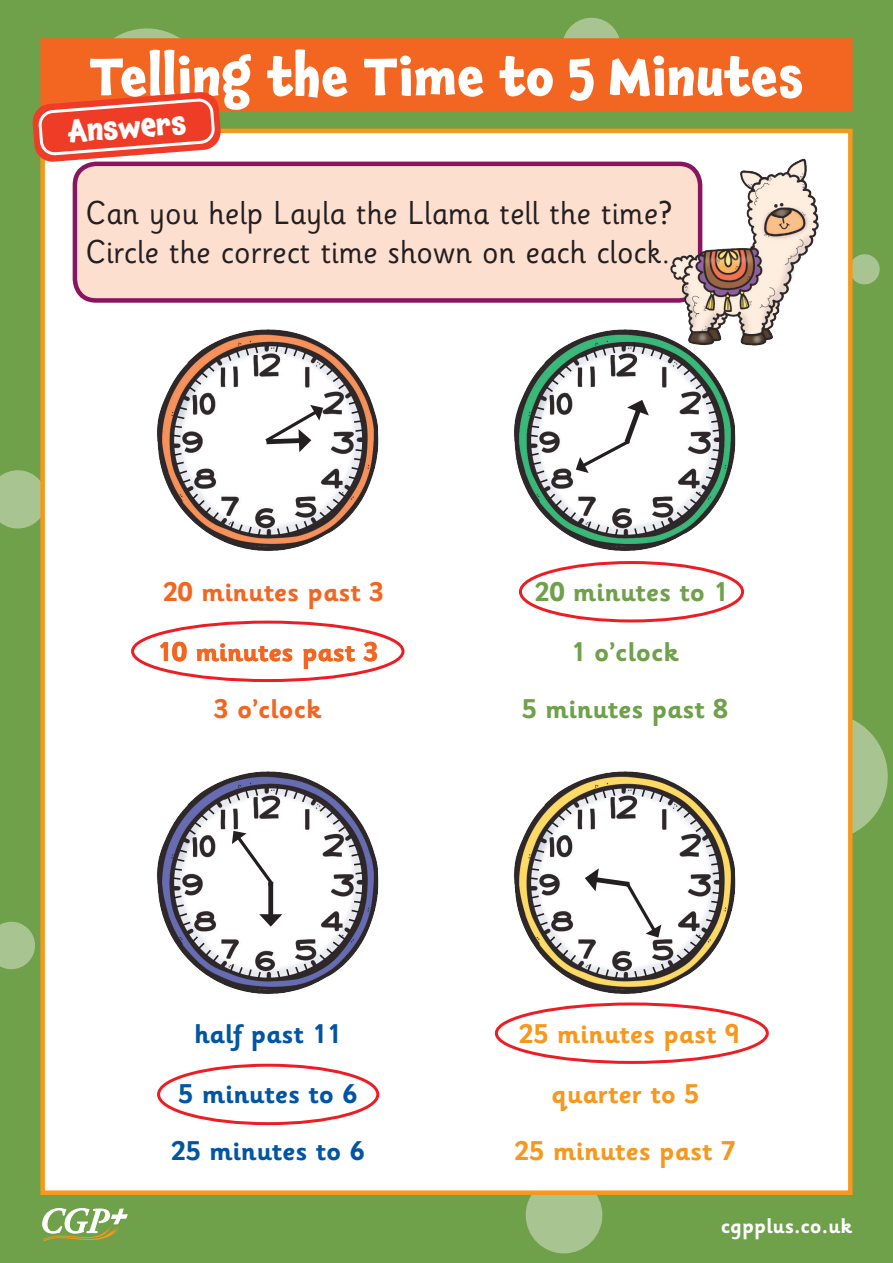
<style>
.page{position:relative;width:893px;height:1263px;background:#6fa04a}
.page>*{position:absolute;margin:0;border:0;box-sizing:border-box;transform-origin:0 0}
.t1{font:700 52.5px "Chaloops";color:#fff}
.t2{font:33px/39.6px "Sassoon Infant Std";color:#231f20}
.t3{font:700 30.3px "Chaloops";color:#fff}
.t4{font:700 27px/56.4px "Sassoon Infant Std";color:#f7981d;text-align:center}
.t5{font:700 27px/56.8px "Sassoon Infant Std";color:#f36621;text-align:center}
.t6{font:700 27px/56.4px "Sassoon Infant Std";color:#0155a3}
.t7{font:700 27px/56.8px "Sassoon Infant Std";color:#6fa04a;text-align:center}
.t8{font:700 21.15px "Sassoon Infant Std";color:#fff}
</style>
<div class="page">
<svg style="left:43px;top:1208px;width:84px;height:33px"></svg>
<svg style="left:525px;top:1195px;width:78px;height:59px"></svg>
<svg style="left:564px;top:17px;width:55px;height:21px"></svg>
<svg style="left:0;top:921px;width:35px;height:49px"></svg>
<svg style="left:853px;top:720px;width:35px;height:113px"></svg>
<svg style="left:0;top:470px;width:40px;height:59px;background:#a2c189"></svg>
<svg style="left:853px;top:254px;width:27px;height:31px"></svg>
<div style="left:40px;top:129px;width:813px;height:1066px;background:#fff;border:4px solid #f7981d"></div>
<div style="left:41px;top:39px;width:811px;height:72px;background:#f36621"></div>
<div style="left:40px;top:38px;width:813px;height:74px;border:2px solid #f36621"></div>
<div style="left:75px;top:164px;width:625px;height:136px;background:#fddfd0;border-radius:21px"></div>
<div style="left:73px;top:162px;width:629px;height:141px;border:4px solid #8a145d;border-radius:21px"></div>
<img style="left:157px;top:329px;width:222px;height:222px">
<svg style="left:187px;top:364px;width:29px;height:30px"></svg>
<svg style="left:171px;top:406px;width:18px;height:32px"></svg>
<svg style="left:347px;top:400px;width:18px;height:33px"></svg>
<svg style="left:274px;top:329px;width:81px;height:65px"></svg>
<svg style="left:226px;top:344px;width:33px;height:19px"></svg>
<svg style="left:190px;top:492px;width:30px;height:29px"></svg>
<svg style="left:172px;top:452px;width:20px;height:32px"></svg>
<svg style="left:318px;top:490px;width:29px;height:30px"></svg>
<svg style="left:347px;top:448px;width:18px;height:33px"></svg>
<svg style="left:276px;top:519px;width:33px;height:18px"></svg>
<svg style="left:229px;top:519px;width:33px;height:19px"></svg>
<svg style="left:262px;top:405px;width:61px;height:47px"></svg>
<img style="left:157px;top:828px;width:222px;height:166px">
<svg style="left:190px;top:935px;width:30px;height:28px"></svg>
<svg style="left:318px;top:933px;width:29px;height:29px"></svg>
<svg style="left:276px;top:962px;width:33px;height:18px"></svg>
<svg style="left:229px;top:962px;width:33px;height:19px"></svg>
<svg style="left:171px;top:771px;width:194px;height:156px"></svg>
<img style="left:514px;top:329px;width:222px;height:222px">
<svg style="left:544px;top:364px;width:29px;height:30px"></svg>
<svg style="left:529px;top:406px;width:17px;height:32px"></svg>
<svg style="left:675px;top:361px;width:29px;height:30px"></svg>
<svg style="left:704px;top:400px;width:18px;height:33px"></svg>
<svg style="left:631px;top:343px;width:34px;height:18px"></svg>
<svg style="left:583px;top:344px;width:33px;height:19px"></svg>
<svg style="left:547px;top:492px;width:31px;height:29px"></svg>
<svg style="left:530px;top:452px;width:19px;height:32px"></svg>
<svg style="left:675px;top:442px;width:61px;height:78px"></svg>
<svg style="left:633px;top:519px;width:33px;height:18px"></svg>
<svg style="left:586px;top:519px;width:33px;height:19px"></svg>
<svg style="left:576px;top:400px;width:73px;height:73px"></svg>
<img style="left:514px;top:771px;width:222px;height:223px">
<svg style="left:544px;top:807px;width:29px;height:29px"></svg>
<svg style="left:529px;top:848px;width:17px;height:33px"></svg>
<svg style="left:675px;top:804px;width:29px;height:30px"></svg>
<svg style="left:704px;top:843px;width:18px;height:32px"></svg>
<svg style="left:631px;top:786px;width:34px;height:18px"></svg>
<svg style="left:583px;top:787px;width:33px;height:18px"></svg>
<svg style="left:547px;top:935px;width:31px;height:28px"></svg>
<svg style="left:530px;top:894px;width:19px;height:33px"></svg>
<svg style="left:675px;top:933px;width:29px;height:29px"></svg>
<svg style="left:704px;top:891px;width:18px;height:32px"></svg>
<svg style="left:633px;top:962px;width:33px;height:18px"></svg>
<svg style="left:586px;top:962px;width:33px;height:19px"></svg>
<svg style="left:585px;top:868px;width:76px;height:69px"></svg>
<img style="left:668px;top:158px;width:151px;height:189px">
<div style="left:131px;top:621px;width:273px;height:61px;border:3px solid #ee1d23;border-radius:50%"></div>
<div style="left:519px;top:561px;width:225px;height:61px;border:3px solid #ee1d23;border-radius:50%"></div>
<div style="left:495px;top:1002px;width:274px;height:62px;border:3px solid #ee1d23;border-radius:50%"></div>
<div style="left:157px;top:1064px;width:222px;height:61px;border:3px solid #ee1d23;border-radius:50%"></div>
<svg style="left:32px;top:28px;width:189px;height:134px"></svg>
<h1 class="t1" style="left:89px;top:34px;width:716px">Telling the Time to 5 Minutes</h1>
<p class="t3" style="left:67px;top:114px;width:120px;rotate:-5deg">Answers</p>
<p class="t2" style="left:86px;top:193px;width:589px">Can you help Layla the Llama tell the time?<br>Circle the correct time shown on each clock.</p>
<p class="t5" style="left:163px;top:563px;width:222px">20 minutes past 3</p>
<p class="t5" style="left:157px;top:623px;width:222px">10 minutes past 3<br>3 o’clock</p>
<p class="t6" style="left:194px;top:1006px;width:149px">half past 11</p>
<p class="t6" style="left:171px;top:1066px;width:195px">5 minutes to 6<br>25 minutes to 6</p>
<p class="t7" style="left:535px;top:563px;width:195px">20 minutes to 1</p>
<p class="t7" style="left:522px;top:623px;width:208px">1 o’clock<br>5 minutes past 8</p>
<p class="t4" style="left:519px;top:1006px;width:222px">25 minutes past 9</p>
<p class="t4" style="left:515px;top:1066px;width:222px">quarter to 5<br>25 minutes past 7</p>
<p class="t8" style="left:721px;top:1213px;width:133px">cgpplus.co.uk</p>
</div>
